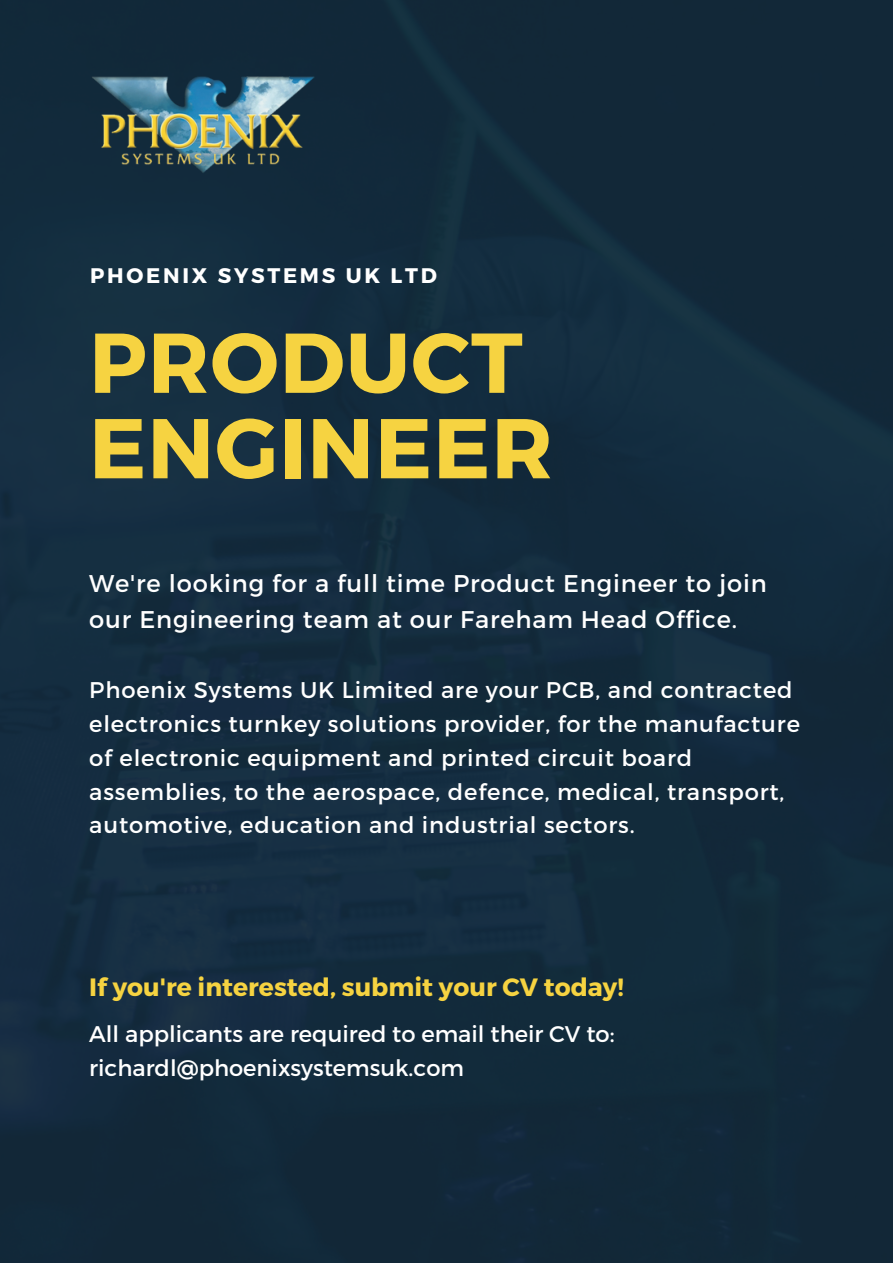
<style>
.page{position:relative;width:893px;height:1264px;background:#fff}
.page>*{position:absolute;margin:0;border:0;box-sizing:border-box;transform-origin:0 0}
.t1{font:700 84.6px/85.5px "Montserrat";letter-spacing:.015em;color:#f6d341}
.t2{font:700 25.05px "Montserrat";color:#f6d341}
.t3{font:24.15px/36px "Montserrat";letter-spacing:.035em;color:#fff}
.t4{font:22.65px/33.8px "Montserrat";letter-spacing:.035em;color:#fff}
.t5{font:22.65px/33.8px "Montserrat";color:#fff}
.t6{font:700 21px "Montserrat";letter-spacing:.13em;color:#fff}
</style>
<div class="page">
<img style="left:0;top:0;width:892px;height:1262px">
<img style="left:90px;top:76px;width:225px;height:97px">
<p class="t6" style="left:90px;top:261px;width:348px">PHOENIX SYSTEMS UK LTD</p>
<h1 class="t1" style="left:89px;top:316px;width:465px">PRODUCT<br>ENGINEER</h1>
<p class="t3" style="left:89px;top:563px;width:679px">We're looking for a full time Product Engineer to join our Engineering team at our Fareham Head Office.</p>
<p class="t4" style="left:89px;top:672px;width:712px">Phoenix Systems UK Limited are your PCB, and contracted electronics turnkey solutions provider, for the manufacture of electronic equipment and printed circuit board assemblies, to the aerospace, defence, medical, transport, automotive, education and industrial sectors.</p>
<p class="t2" style="left:89px;top:970px;width:536px">If you're interested, submit your CV today!</p>
<p class="t5" style="left:89px;top:1015px;width:526px">All applicants are required to email their CV to: richardl@phoenixsystemsuk.com</p>
</div>
